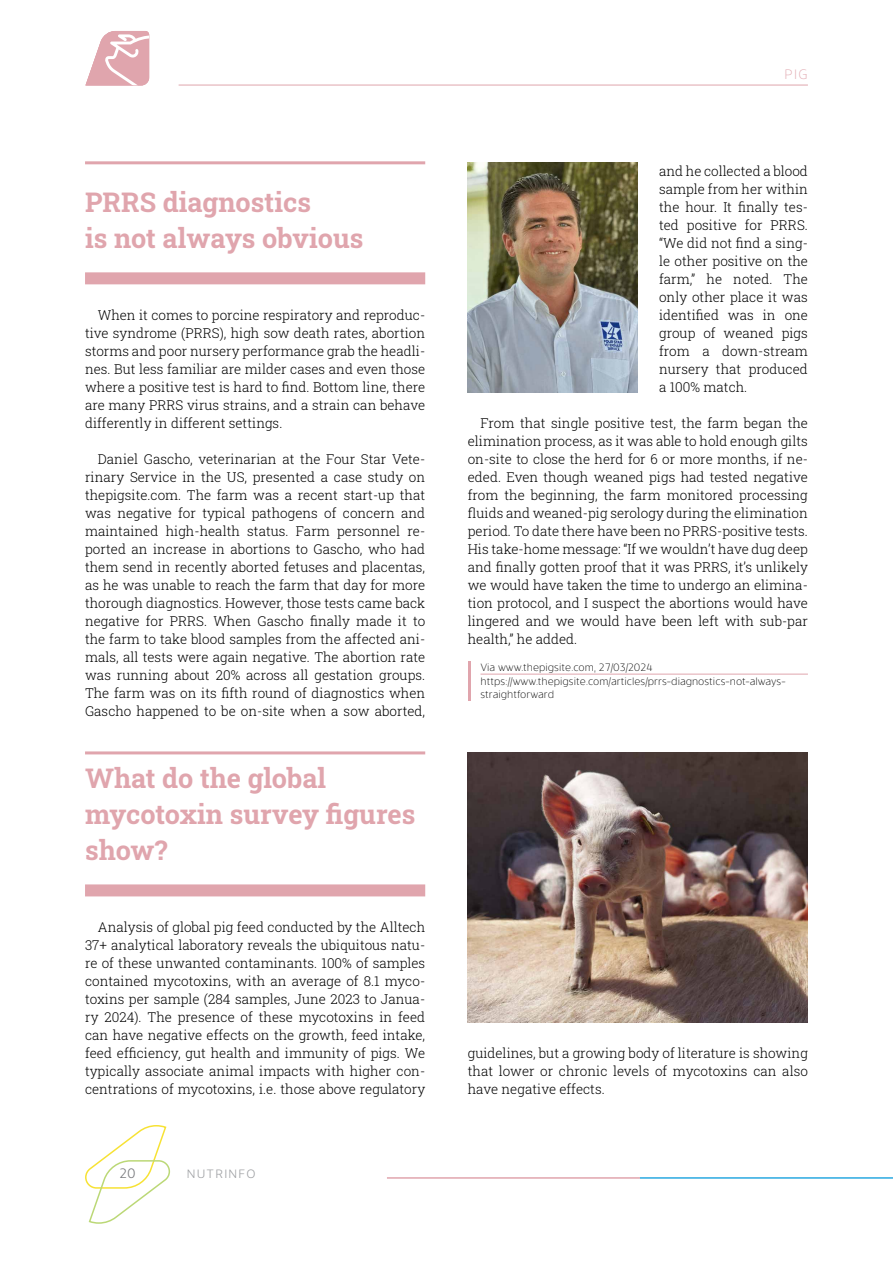
<style>
.page{position:relative;width:893px;height:1263px;background:#fff}
.page>*{position:absolute;margin:0;border:0;box-sizing:border-box;transform-origin:0 0}
.t1{font:700 27px/36px "Roboto Slab";color:#e0a5ad}
.t2{font:300 13.5px/18px "Roboto Slab";color:#000;text-align:justify}
.t3{font:200 13.5px "Evander";color:#e0a5ad}
.t4{font:300 13.5px "Evander Pro";color:#77787b}
.t5{font:300 12px "Evander Pro";letter-spacing:.105em;color:#9d9fa2}
.t6{font:200 10.5px/13.5px "Evander";color:#000}
</style>
<div class="page">
<svg style="left:85px;top:1125px;width:86px;height:99px"></svg>
<hr style="left:387px;top:1177px;width:253px;height:2px;background:#e0a5ad">
<hr style="left:640px;top:1177px;width:253px;height:2px;background:#2aa9e0">
<hr style="left:179px;top:85px;width:629px;height:1px;background:#e0a5ad">
<svg style="left:85px;top:31px;width:64px;height:54px"></svg>
<hr style="left:85px;top:751px;width:340px;height:3px;background:#e0a5ad">
<div style="left:85px;top:884px;width:340px;height:12px;background:#e0a5ad"></div>
<hr style="left:85px;top:161px;width:340px;height:3px;background:#e0a5ad">
<div style="left:85px;top:272px;width:340px;height:12px;background:#e0a5ad"></div>
<hr style="left:468px;top:661px;width:2px;height:40px;background:#e0a5ad">
<hr style="left:480px;top:674px;width:328px;height:1px;background:#e0a5ad">
<img style="left:468px;top:162px;width:170px;height:230px">
<img style="left:468px;top:752px;width:340px;height:270px">
<h1 class="t1" style="left:85px;top:184px;width:280px">PRRS diagnostics<br>is not always obvious</h1>
<p class="t2" style="left:85px;top:306px;width:342px;text-indent:13px">When it comes to porcine respiratory and reproduc&shy;tive syndrome (PRRS), high sow death rates, abortion storms and poor nursery performance grab the headli&shy;nes. But less familiar are milder cases and even those where a positive test is hard to find. Bottom line, there are many PRRS virus strains, and a strain can behave differently in different settings.</p>
<p class="t2" style="left:85px;top:450px;width:342px;text-indent:13px">Daniel Gascho, veterinarian at the Four Star Vete&shy;rinary Service in the US, presented a case study on thepigsite.com. The farm was a recent start-up that was negative for typical pathogens of concern and maintained high-health status. Farm personnel re&shy;ported an increase in abortions to Gascho, who had them send in recently aborted fetuses and placentas, as he was unable to reach the farm that day for more thorough diagnostics. However, those tests came back negative for PRRS. When Gascho finally made it to the farm to take blood samples from the affected ani&shy;mals, all tests were again negative. The abortion rate was running about 20% across all gestation groups.<br>The farm was on its fifth round of diagnostics when Gascho happened to be on-site when a sow aborted,</p>
<h1 class="t1" style="left:85px;top:760px;width:332px">What do the global mycotoxin survey figures show?</h1>
<p class="t2" style="left:85px;top:918px;width:342px;text-indent:13px">Analysis of global pig feed conducted by the Alltech 37+ analytical laboratory reveals the ubiquitous natu&shy;re of these unwanted contaminants. 100% of samples contained mycotoxins, with an average of 8.1 myco&shy;toxins per sample (284 samples, June 2023 to Janua&shy;ry 2024). The presence of these mycotoxins in feed can have negative effects on the growth, feed intake, feed efficiency, gut health and immunity of pigs. We typically associate animal impacts with higher con&shy;centrations of mycotoxins, i.e. those above regulatory</p>
<p class="t4" style="left:119px;top:1165px;width:18px">20</p>
<p class="t5" style="left:187px;top:1166px;width:70px">NUTRINFO</p>
<p class="t3" style="left:784px;top:66px;width:25px">PIG</p>
<p class="t2" style="left:659px;top:162px;width:150px">and he collected a blood sample from her within the hour. It finally tes&shy;ted positive for PRRS. “We did not find a sing&shy;le other positive on the farm,” he noted. The only other place it was identified was in one group of weaned pigs from a down-stream nursery that produced a 100% match.</p>
<p class="t2" style="left:468px;top:414px;width:342px;text-indent:13px">From that single positive test, the farm began the elimination process, as it was able to hold enough gilts on-site to close the herd for 6 or more months, if ne&shy;eded. Even though weaned pigs had tested negative from the beginning, the farm monitored processing fluids and weaned-pig serology during the elimination period. To date there have been no PRRS-positive tests.<br>His take-home message: “If we wouldn’t have dug deep and finally gotten proof that it was PRRS, it’s unlikely we would have taken the time to undergo an elimina&shy;tion protocol, and I suspect the abortions would have lingered and we would have been left with sub-par health,” he added.</p>
<p class="t6" style="left:480px;top:661px;width:307px">Via www.thepigsite.com, 27/03/2024 https://www.thepigsite.com/articles/prrs-diagnostics-not-always&shy;straightforward</p>
<p class="t2" style="left:468px;top:1044px;width:342px">guidelines, but a growing body of literature is showing that lower or chronic levels of mycotoxins can also have negative effects.</p>
</div>
